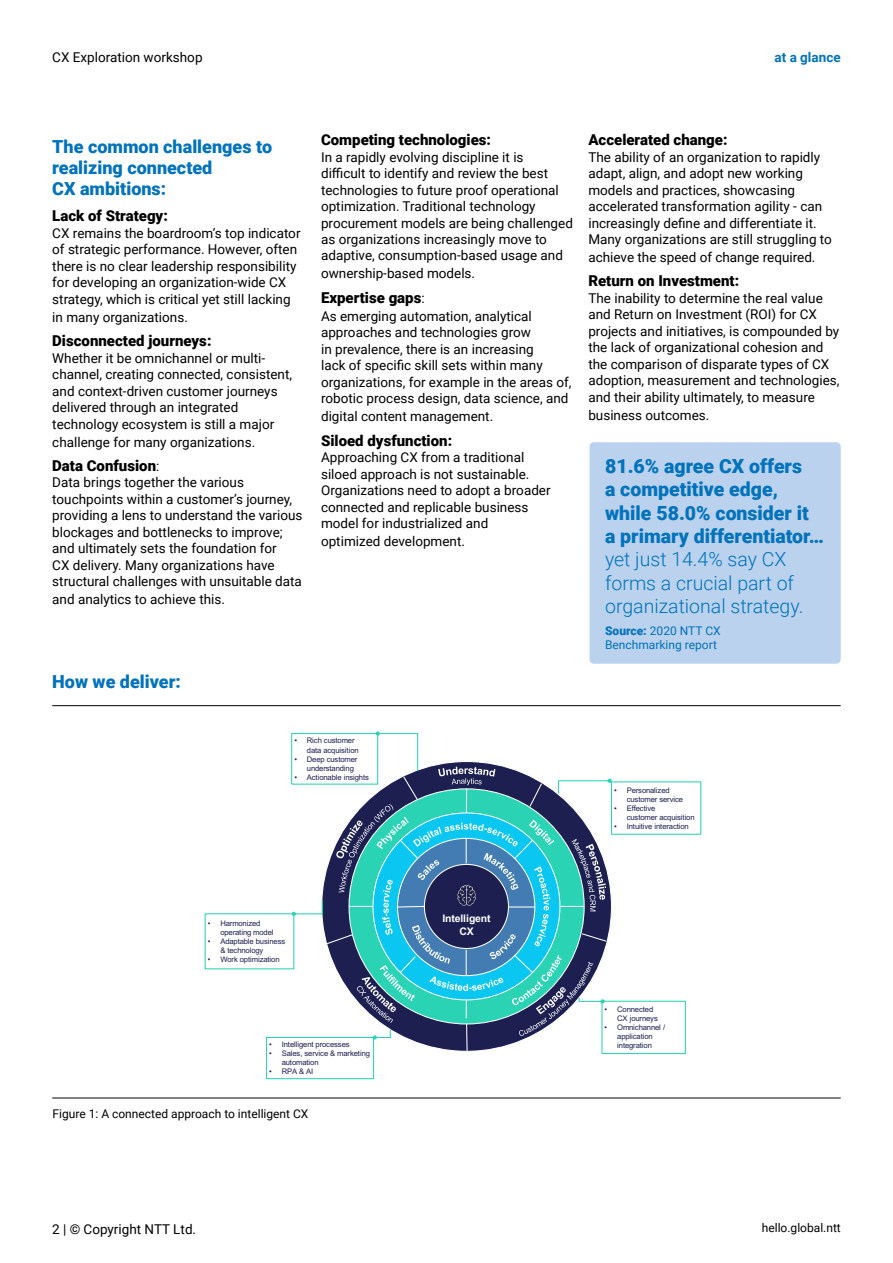
<style>
.page{position:relative;width:893px;height:1263px;background:#fff}
.page>*{position:absolute;margin:0;border:0;box-sizing:border-box;transform-origin:0 0}
.t1{font:900 19.5px/23.4px "Roboto";color:#0072bc}
.t2{font:300 19.5px/23.4px "Roboto";color:#0072bc}
.t3{font:900 18px/21px "Roboto";color:#0072bc}
.t4{font:900 15px "Roboto";color:#000}
.t5{font:13.5px/16.5px "Roboto";color:#000}
.t6{font:700 13.5px "Roboto";color:#0072bc}
.t7{font:12px "Roboto";color:#000}
.t8{font:12px/14.4px "Roboto";color:#0072bc}
.t9{font:700 10.5px/12.6px "Arial";letter-spacing:-.015em;color:#fff;text-align:center}
.t10{font:7.65px/9px "Arial";letter-spacing:-.02em;color:#1c1f50}
.s1{font-weight:400;font-size:13.5px}
.s2{font-weight:900}
</style>
<div class="page">
<hr style="left:52px;top:1097px;width:789px;height:1px;background:#000">
<hr style="left:52px;top:705px;width:789px;height:1px;background:#000">
<div style="left:611px;top:781px;width:90px;height:54px;border:1px solid #2bd3b5"></div>
<div style="left:601px;top:1001px;width:85px;height:53px;border:1px solid #2bd3b5"></div>
<div style="left:205px;top:913px;width:89px;height:56px;border:1px solid #2bd3b5"></div>
<svg style="left:292px;top:731px;width:320px;height:323px"></svg>
<div style="left:266px;top:1037px;width:108px;height:42px;border:1px solid #2bd3b5"></div>
<div style="left:424px;top:864px;width:84px;height:84px;background:#1c1f50;border-radius:50%"></div>
<img style="left:457px;top:885px;width:18px;height:21px">
<div style="left:589px;top:442px;width:252px;height:222px;background:#bad2ed;border-radius:4px"></div>
<p class="t5" style="left:52px;top:49px;width:152px">CX Exploration workshop</p>
<p class="t6" style="left:774px;top:48px;width:68px">at a glance</p>
<h2 class="t3" style="left:52px;top:135px;width:221px">The common challenges to realizing connected<br>CX ambitions:</h2>
<p class="t4" style="left:52px;top:205px;width:117px">Lack of Strategy:</p>
<p class="t5" style="left:52px;top:224px;width:250px">CX remains the boardroom’s top indicator of strategic performance. However, often there is no clear leadership responsibility for developing an organization-wide CX strategy, which is critical yet still lacking</p>
<p class="t5" style="left:52px;top:308px;width:137px">in many organizations.</p>
<p class="t4" style="left:52px;top:330px;width:161px">Disconnected journeys:</p>
<p class="t5" style="left:52px;top:349px;width:241px">Whether it be omnichannel or multi&shy;channel, creating connected, consistent, and context-driven customer journeys delivered through an integrated technology ecosystem is still a major</p>
<p class="t5" style="left:52px;top:433px;width:204px">challenge for many organizations.</p>
<p class="t4" style="left:52px;top:455px;width:109px">Data Confusion<span class="s1">:</span></p>
<p class="t5" style="left:52px;top:474px;width:252px">Data brings together the various touchpoints within a customer’s journey, providing a lens to understand the various blockages and bottlenecks to improve; and ultimately sets the foundation for<br>CX delivery. Many organizations have structural challenges with unsuitable data</p>
<p class="t5" style="left:52px;top:591px;width:174px">and analytics to achieve this.</p>
<h2 class="t3" style="left:52px;top:670px;width:130px">How we deliver:</h2>
<p class="t4" style="left:321px;top:129px;width:171px">Competing technologies:</p>
<p class="t5" style="left:321px;top:148px;width:253px">In a rapidly evolving discipline it is<br>difficult to identify and review the best technologies to future proof operational optimization. Traditional technology procurement models are being challenged as organizations increasingly move to adaptive, consumption-based usage and</p>
<p class="t5" style="left:321px;top:265px;width:156px">ownership-based models.</p>
<p class="t4" style="left:321px;top:287px;width:105px">Expertise gaps<span class="s1">:</span></p>
<p class="t5" style="left:321px;top:307px;width:252px">As emerging automation, analytical approaches and technologies grow<br>in prevalence, there is an increasing<br>lack of specific skill sets within many organizations, for example in the areas of, robotic process design, data science, and</p>
<p class="t5" style="left:321px;top:408px;width:174px">digital content management.</p>
<p class="t4" style="left:321px;top:430px;width:133px">Siloed dysfunction:</p>
<p class="t5" style="left:321px;top:449px;width:231px">Approaching CX from a traditional siloed approach is not sustainable.<br>Organizations need to adopt a broader connected and replicable business model for industrialized and</p>
<p class="t5" style="left:321px;top:533px;width:145px">optimized development.</p>
<p class="t4" style="left:588px;top:129px;width:141px">Accelerated change:</p>
<p class="t5" style="left:588px;top:148px;width:245px">The ability of an organization to rapidly adapt, align, and adopt new working models and practices, showcasing accelerated transformation agility - can increasingly define and differentiate it.<br>Many organizations are still struggling to</p>
<p class="t5" style="left:588px;top:248px;width:229px">achieve the speed of change required.</p>
<p class="t4" style="left:588px;top:271px;width:152px">Return on Investment:</p>
<p class="t5" style="left:588px;top:289px;width:253px">The inability to determine the real value and Return on Investment (ROI) for CX projects and initiatives, is compounded by the lack of organizational cohesion and the comparison of disparate types of CX adoption, measurement and technologies, and their ability ultimately, to measure</p>
<p class="t5" style="left:588px;top:406px;width:122px">business outcomes.</p>
<h1 class="t1" style="left:605px;top:453px;width:220px">81.6% agree CX offers<br>a competitive edge, while 58.0% consider it a primary differentiator…</h1>
<h1 class="t2" style="left:605px;top:547px;width:200px">yet just 14.4% say CX forms a crucial part of organizational strategy.</h1>
<p class="t8" style="left:605px;top:623px;width:117px"><span class="s2">Source:</span> 2020 NTT CX<br>Benchmarking report</p>
<p class="t10" style="left:307px;top:736px;width:53px;text-indent:-13px">• Rich customer data acquisition</p>
<p class="t10" style="left:307px;top:754px;width:52px;text-indent:-13px">• Deep customer understanding</p>
<p class="t10" style="left:294px;top:773px;width:76px">• Actionable insights</p>
<p class="t10" style="left:627px;top:785px;width:58px;text-indent:-13px">• Personalized customer service</p>
<p class="t10" style="left:627px;top:804px;width:70px;text-indent:-13px">• Effective<br>customer acquisition</p>
<p class="t10" style="left:614px;top:822px;width:76px">• Intuitive interaction</p>
<p class="t10" style="left:220px;top:919px;width:55px;text-indent:-13px">• Harmonized operating model</p>
<p class="t10" style="left:220px;top:937px;width:66px;text-indent:-13px">• Adaptable business &amp; technology</p>
<p class="t10" style="left:208px;top:955px;width:73px">• Work optimization</p>
<p class="t10" style="left:269px;top:1040px;width:82px">• Intelligent processes</p>
<p class="t10" style="left:282px;top:1049px;width:90px;text-indent:-13px">• Sales, service &amp; marketing automation</p>
<p class="t10" style="left:269px;top:1067px;width:46px">• RPA &amp; AI</p>
<p class="t7" style="left:53px;top:1105px;width:257px">Figure 1: A connected approach to intelligent CX</p>
<p class="t9" style="left:442px;top:912px;width:50px">Intelligent<br>CX</p>
<p class="t10" style="left:617px;top:1005px;width:42px;text-indent:-13px">• Connected<br>CX journeys</p>
<p class="t10" style="left:605px;top:1023px;width:62px;text-align:center">• Omnichannel / application integration</p>
<p class="t5" style="left:52px;top:1220px;width:146px">2 | © Copyright NTT Ltd.</p>
<p class="t7" style="left:762px;top:1220px;width:81px">hello.global.ntt</p>
</div>
